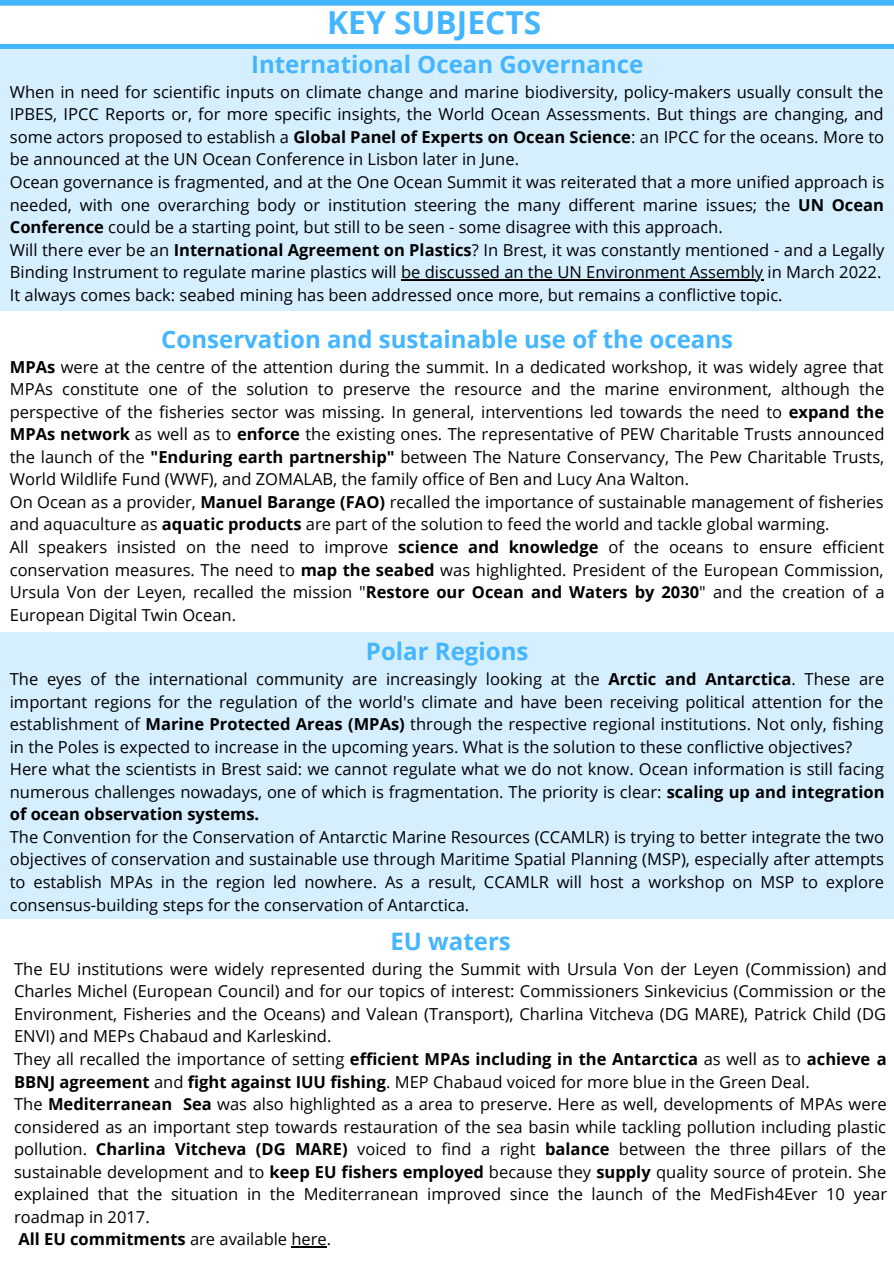
<style>
.page{position:relative;width:894px;height:1264px;background:#fff}
.page>*{position:absolute;margin:0;border:0;box-sizing:border-box;transform-origin:0 0}
.t1{font:700 31.65px "Open Sans";color:#44b6ff}
.t2{font:700 24px "Open Sans";color:#44b6ff}
.t3{font:16.5px/22.5px "Open Sans";color:#000;text-align:justify}
.s1{font-weight:700}
</style>
<div class="page">
<div style="left:0;top:44px;width:893px;height:6px;background:#44b6ff"></div>
<div style="left:0;top:0;width:893px;height:6px;background:#44b6ff"></div>
<div style="left:0;top:50px;width:893px;height:261px;background:#d6efff"></div>
<div style="left:0;top:632px;width:893px;height:286px;background:#d6efff"></div>
<hr style="left:401px;top:279px;width:362px;height:1px;background:#000">
<hr style="left:291px;top:1246px;width:36px;height:1px;background:#000">
<p class="t1" style="left:327px;top:0;width:215px">KEY SUBJECTS</p>
<p class="t2" style="left:251px;top:47px;width:393px">International Ocean Governance</p>
<p class="t3" style="left:10px;top:80px;width:875px">When in need for scientific inputs on climate change and marine biodiversity, policy-makers usually consult the IPBES, IPCC Reports or, for more specific insights, the World Ocean Assessments. But things are changing, and some actors proposed to establish a <span class="s1">Global Panel of Experts on Ocean Science</span>: an IPCC for the oceans. More to be announced at the UN Ocean Conference in Lisbon later in June.</p>
<p class="t3" style="left:10px;top:170px;width:875px">Ocean governance is fragmented, and at the One Ocean Summit it was reiterated that a more unified approach is needed, with one overarching body or institution steering the many different marine issues; the <span class="s1">UN Ocean Conference</span> could be a starting point, but still to be seen - some disagree with this approach.</p>
<p class="t3" style="left:10px;top:238px;width:876px">Will there ever be an <span class="s1">International Agreement on Plastics</span>? In Brest, it was constantly mentioned - and a Legally<br>Binding Instrument to regulate marine plastics will be discussed an the UN Environment Assembly in March 2022.</p>
<p class="t3" style="left:10px;top:283px;width:774px">It always comes back: seabed mining has been addressed once more, but remains a conflictive topic.</p>
<p class="t2" style="left:161px;top:322px;width:573px">Conservation and sustainable use of the oceans</p>
<p class="t3" style="left:10px;top:355px;width:875px"><span class="s1">MPAs</span> were at the centre of the attention during the summit. In a dedicated workshop, it was widely agree that MPAs constitute one of the solution to preserve the resource and the marine environment, although the perspective of the fisheries sector was missing. In general, interventions led towards the need to <span class="s1">expand the MPAs network</span> as well as to <span class="s1">enforce</span> the existing ones. The representative of PEW Charitable Trusts announced the launch of the <span class="s1">"Enduring earth partnership"</span> between The Nature Conservancy, The Pew Charitable Trusts, World Wildlife Fund (WWF), and ZOMALAB, the family office of Ben and Lucy Ana Walton.</p>
<p class="t3" style="left:10px;top:490px;width:875px">On Ocean as a provider, <span class="s1">Manuel Barange (FAO)</span> recalled the importance of sustainable management of fisheries and aquaculture as <span class="s1">aquatic products</span> are part of the solution to feed the world and tackle global warming.</p>
<p class="t3" style="left:10px;top:535px;width:875px">All speakers insisted on the need to improve <span class="s1">science and knowledge</span> of the oceans to ensure efficient conservation measures. The need to <span class="s1">map the seabed</span> was highlighted. President of the European Commission, Ursula Von der Leyen, recalled the mission "<span class="s1">Restore our Ocean and Waters by 2030</span>" and the creation of a European Digital Twin Ocean.</p>
<p class="t2" style="left:366px;top:634px;width:164px">Polar Regions</p>
<p class="t3" style="left:10px;top:667px;width:875px">The eyes of the international community are increasingly looking at the <span class="s1">Arctic and Antarctica</span>. These are important regions for the regulation of the world's climate and have been receiving political attention for the establishment of <span class="s1">Marine Protected Areas (MPAs)</span> through the respective regional institutions. Not only, fishing in the Poles is expected to increase in the upcoming years. What is the solution to these conflictive objectives?</p>
<p class="t3" style="left:10px;top:757px;width:876px">Here what the scientists in Brest said: we cannot regulate what we do not know. Ocean information is still facing numerous challenges nowadays, one of which is fragmentation. The priority is clear: <span class="s1">scaling up and integration of ocean observation systems.</span></p>
<p class="t3" style="left:10px;top:825px;width:875px">The Convention for the Conservation of Antarctic Marine Resources (CCAMLR) is trying to better integrate the two objectives of conservation and sustainable use through Maritime Spatial Planning (MSP), especially after attempts to establish MPAs in the region led nowhere. As a result, CCAMLR will host a workshop on MSP to explore consensus-building steps for the conservation of Antarctica.</p>
<p class="t2" style="left:390px;top:924px;width:122px">EU waters</p>
<p class="t3" style="left:14px;top:957px;width:874px">The EU institutions were widely represented during the Summit with Ursula Von der Leyen (Commission) and Charles Michel (European Council) and for our topics of interest: Commissioners Sinkevicius (Commission or the Environment, Fisheries and the Oceans) and Valean (Transport), Charlina Vitcheva (DG MARE), Patrick Child (DG ENVI) and MEPs Chabaud and Karleskind.</p>
<p class="t3" style="left:14px;top:1047px;width:873px">They all recalled the importance of setting <span class="s1">efficient MPAs including in the Antarctica</span> as well as to <span class="s1">achieve a<br>BBNJ agreement</span> and <span class="s1">fight against IUU fishing</span>. MEP Chabaud voiced for more blue in the Green Deal.</p>
<p class="t3" style="left:14px;top:1092px;width:874px">The <span class="s1">Mediterranean Sea</span> was also highlighted as a area to preserve. Here as well, developments of MPAs were considered as an important step towards restauration of the sea basin while tackling pollution including plastic pollution. <span class="s1">Charlina Vitcheva (DG MARE)</span> voiced to find a right <span class="s1">balance</span> between the three pillars of the sustainable development and to <span class="s1">keep EU fishers employed</span> because they <span class="s1">supply</span> quality source of protein. She explained that the situation in the Mediterranean improved since the launch of the MedFish4Ever 10 year roadmap in 2017.</p>
<p class="t3" style="left:18px;top:1227px;width:314px"><span class="s1">All EU commitments</span> are available here.</p>
</div>
